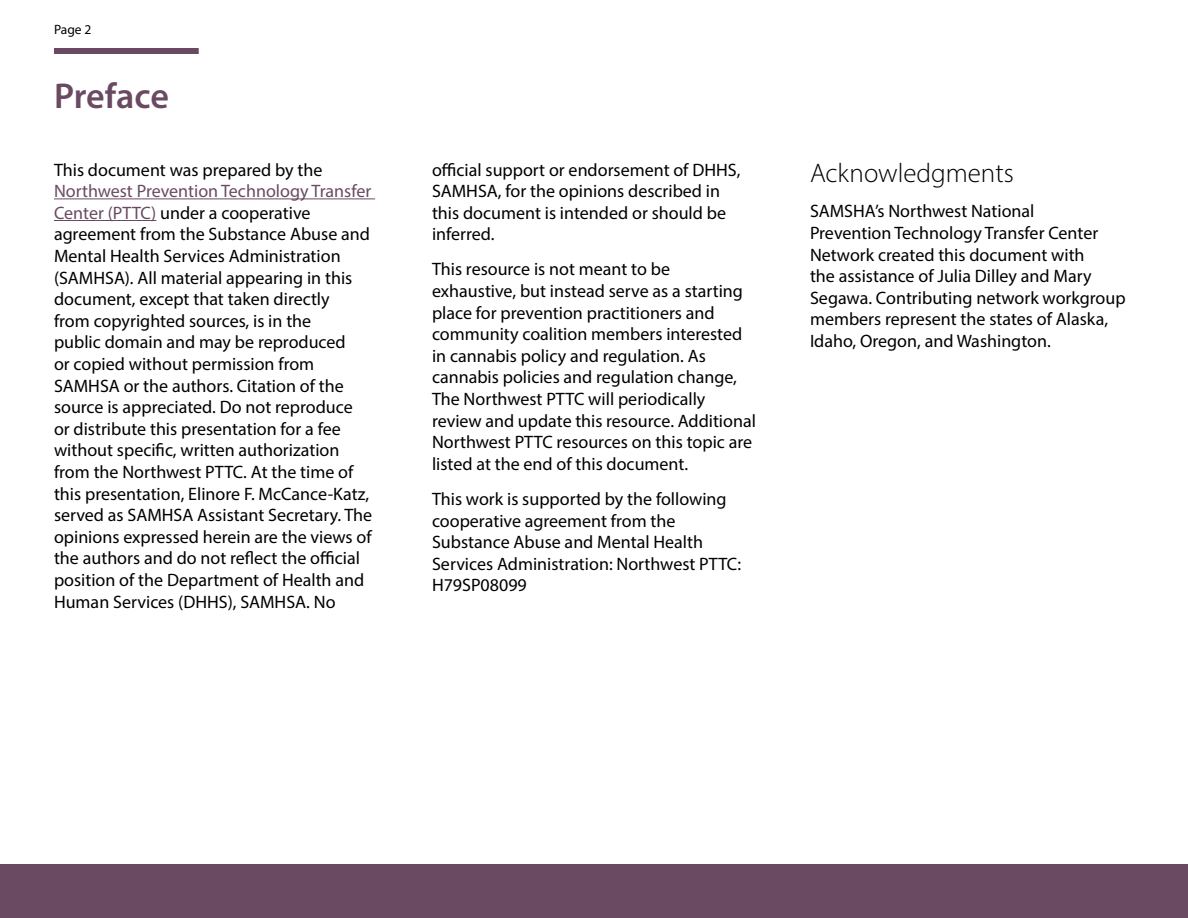
<style>
.page{position:relative;width:1188px;height:918px;background:#fff}
.page>*{position:absolute;margin:0;border:0;box-sizing:border-box;transform-origin:0 0}
.t1{font:600 36px "Myriad Pro";letter-spacing:-.005em;color:#6a4a62}
.t2{font:300 27px "Myriad Pro";color:#000}
.t3{font:18px/21.6px "Myriad Pro";color:#000}
.t4{font:13.5px "Myriad Pro";color:#000}
.s1{color:#6a4a62}
</style>
<div class="page">
<div style="left:0;top:864px;width:1188px;height:54px;background:#6a4a62"></div>
<div style="left:54px;top:48px;width:145px;height:6px;background:#6a4a62"></div>
<hr style="left:54px;top:198px;width:321px;height:1px;background:#6a4a62">
<hr style="left:54px;top:220px;width:102px;height:1px;background:#6a4a62">
<p class="t4" style="left:54px;top:21px;width:39px">Page 2</p>
<h2 class="t1" style="left:54px;top:73px;width:116px">Preface</h2>
<h1 class="t3" style="left:54px;top:158px;width:320px">This document was prepared by the <span class="s1">Northwest Prevention Technology Transfer Center (PTTC)</span> under a cooperative agreement from the Substance Abuse and Mental Health Services Administration (SAMHSA). All material appearing in this document, except that taken directly<br>from copyrighted sources, is in the<br>public domain and may be reproduced<br>or copied without permission from SAMHSA or the authors. Citation of the source is appreciated. Do not reproduce or distribute this presentation for a fee without specific, written authorization from the Northwest PTTC. At the time of this presentation, Elinore F. McCance-Katz, served as SAMHSA Assistant Secretary. The opinions expressed herein are the views of the authors and do not reflect the official position of the Department of Health and Human Services (DHHS), SAMHSA. No</h1>
<p class="t3" style="left:432px;top:158px;width:310px">official support or endorsement of DHHS,<br>SAMHSA, for the opinions described in this document is intended or should be inferred.</p>
<p class="t3" style="left:432px;top:258px;width:325px">This resource is not meant to be exhaustive, but instead serve as a starting place for prevention practitioners and community coalition members interested in cannabis policy and regulation. As cannabis policies and regulation change, The Northwest PTTC will periodically review and update this resource. Additional Northwest PTTC resources on this topic are listed at the end of this document.</p>
<p class="t3" style="left:432px;top:488px;width:311px">This work is supported by the following cooperative agreement from the<br>Substance Abuse and Mental Health<br>Services Administration: Northwest PTTC:<br>H79SP08099</p>
<h2 class="t2" style="left:810px;top:157px;width:205px">Acknowledgments</h2>
<p class="t3" style="left:810px;top:200px;width:317px">SAMSHA’s Northwest National<br>Prevention Technology Transfer Center Network created this document with<br>the assistance of Julia Dilley and Mary Segawa. Contributing network workgroup members represent the states of Alaska, Idaho, Oregon, and Washington.</p>
</div>
